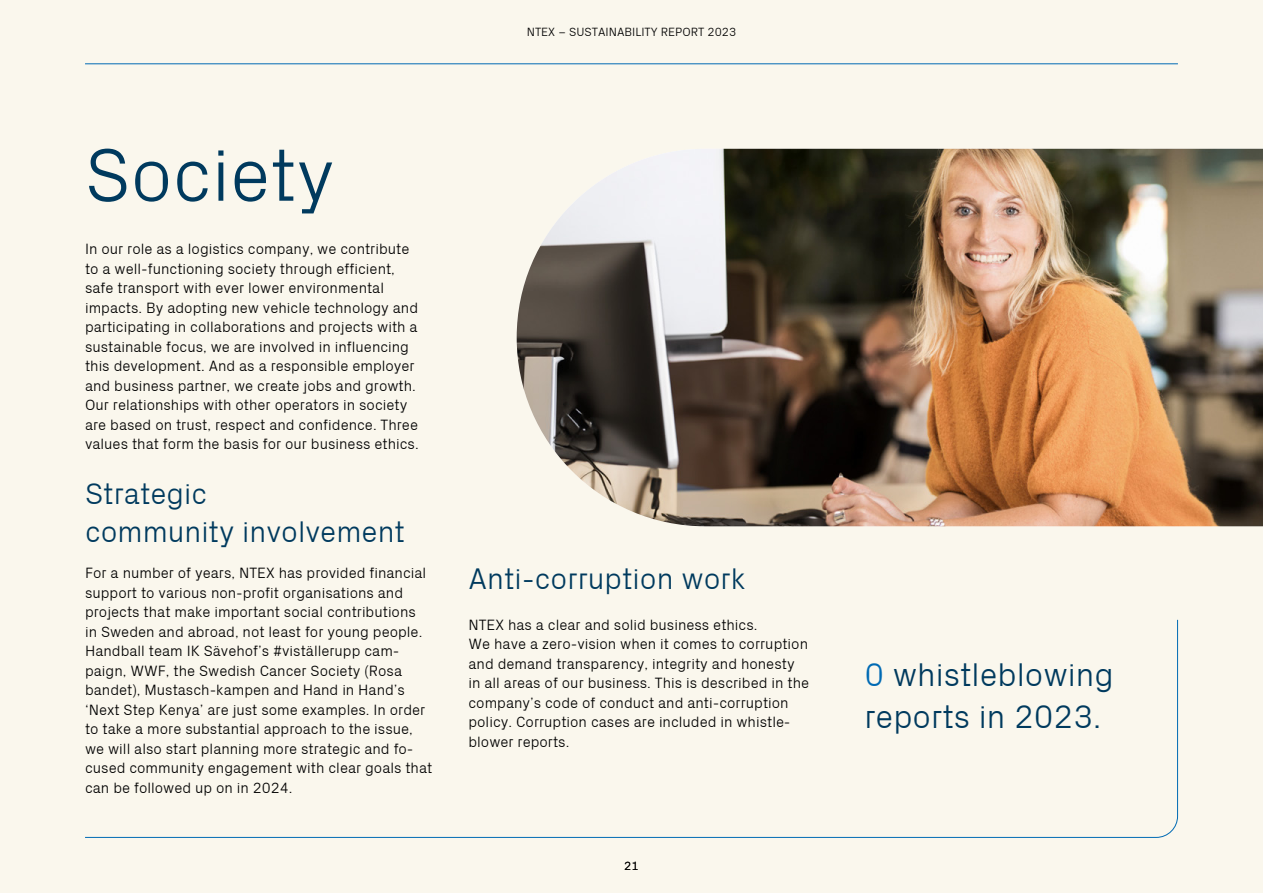
<style>
.page{position:relative;width:1263px;height:893px;background:#faf7ed}
.page>*{position:absolute;margin:0;border:0;box-sizing:border-box;transform-origin:0 0}
.t1{font:300 75px "Px Grotesk";color:#003a5e}
.Citat_liten_BLÅ{font:300 33px/42px "Px Grotesk";color:#003a5e}
.H3_Ny{font:300 30px/37.5px "Px Grotesk";color:#003a5e}
.Bröd{font:300 15px/19.5px "Px Grotesk";color:#000}
.t2{font:300 12px "Px Grotesk";color:#000}
.s1{color:#006ab4}
</style>
<div class="page">
<img style="left:517px;top:149px;width:746px;height:377px">
<svg style="left:85px;top:619px;width:1093px;height:219px"></svg>
<hr style="left:85px;top:64px;width:1093px;height:1px;background:#006ab4">
<p class="t2" style="left:527px;top:25px;width:211px">NTEX – SUSTAINABILITY REPORT 2023</p>
<h2 class="t1" style="left:85px;top:132px;width:251px">Society</h2>
<p class="Bröd" style="left:85px;top:239px;width:335px">In our role as a logistics company, we contribute to a well-functioning society through efficient, safe transport with ever lower environmental impacts. By adopting new vehicle technology and participating in collaborations and projects with a sustainable focus, we are involved in influencing this development. And as a responsible employer and business partner, we create jobs and growth.<br>Our relationships with other operators in society are based on trust, respect and confidence. Three values that form the basis for our business ethics.</p>
<p class="H3_Ny" style="left:85px;top:475px;width:321px">Strategic<br>community involvement</p>
<p class="Bröd" style="left:85px;top:563px;width:349px">For a number of years, NTEX has provided financial support to various non-profit organisations and projects that make important social contributions<br>in Sweden and abroad, not least for young people.<br>Handball team IK Sävehof’s #viställerupp cam&shy;paign, WWF, the Swedish Cancer Society (Rosa bandet), Mustasch-kampen and Hand in Hand’s ‘Next Step Kenya’ are just some examples. In order to take a more substantial approach to the issue, we will also start planning more strategic and fo&shy;cused community engagement with clear goals that can be followed up on in 2024.</p>
<p class="H3_Ny" style="left:468px;top:559px;width:279px">Anti-corruption work</p>
<p class="Bröd" style="left:468px;top:614px;width:342px">NTEX has a clear and solid business ethics.<br>We have a zero-vision when it comes to corruption and demand transparency, integrity and honesty in all areas of our business. This is described in the company’s code of conduct and anti-corruption policy. Corruption cases are included in whistle&shy;blower reports.</p>
<p class="t2" style="left:624px;top:858px;width:16px">21</p>
<p class="Citat_liten_BLÅ" style="left:864px;top:652px;width:251px"><span class="s1">0</span> whistleblowing reports in 2023.</p>
</div>
